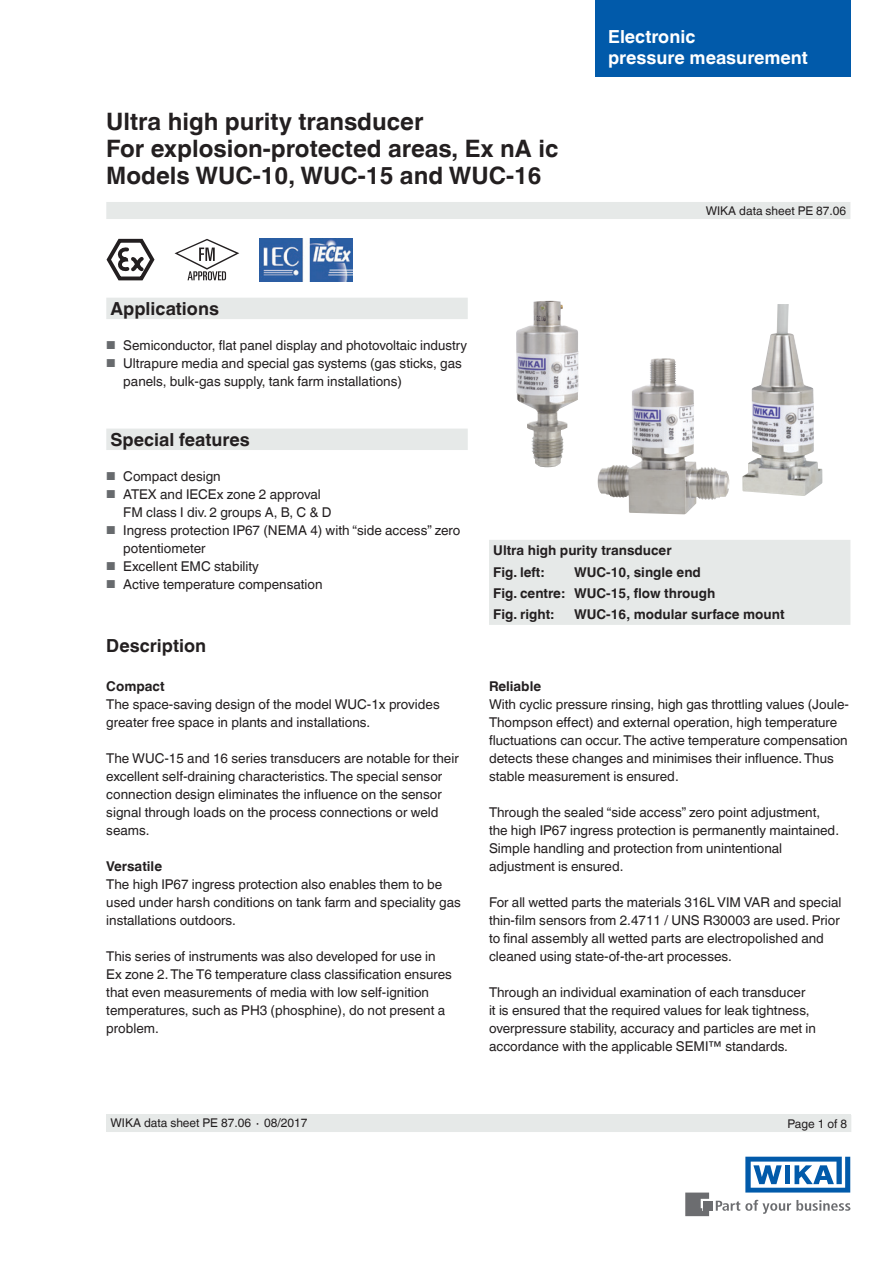
<style>
.page{position:relative;width:893px;height:1263px;background:#fff}
.page>*{position:absolute;margin:0;border:0;box-sizing:border-box;transform-origin:0 0}
.t1{font:700 24px/27px "Helvetica World";color:#231f20}
.t2{font:700 18px "Helvetica World";color:#231f20}
.t3{font:700 18px/21px "Helvetica World";color:#fff}
.t4{font:13.5px/18px "Helvetica World";color:#231f20}
.t5{font:700 13.5px/21.3px "Helvetica World";color:#231f20}
.t6{font:12px "Helvetica World";color:#231f20}
.s1{font-size:11.55px;color:#676a6d}
</style>
<div class="page">
<svg style="left:716px;top:1200px;width:134px;height:14px"></svg>
<div style="left:703px;top:1201px;width:9px;height:9px;background:#6c6d70"></div>
<svg style="left:685px;top:1192px;width:24px;height:24px"></svg>
<svg style="left:745px;top:1157px;width:105px;height:35px"></svg>
<div style="left:595px;top:0;width:255px;height:77px;background:#015aaa"></div>
<div style="left:106px;top:202px;width:744px;height:17px;background:#e6e9e8"></div>
<div style="left:106px;top:1114px;width:744px;height:18px;background:#e6e9e8"></div>
<svg style="left:106px;top:238px;width:49px;height:43px"></svg>
<svg style="left:175px;top:239px;width:64px;height:41px"></svg>
<img style="left:259px;top:238px;width:94px;height:43px">
<svg style="left:106px;top:298px;width:362px;height:152px"></svg>
<div style="left:489px;top:540px;width:361px;height:85px;background:#e6e9e8"></div>
<img style="left:516px;top:301px;width:62px;height:166px">
<img style="left:597px;top:358px;width:133px;height:156px">
<img style="left:742px;top:304px;width:81px;height:192px">
<h1 class="t1" style="left:106px;top:108px;width:454px">Ultra high purity transducer<br>For explosion-protected areas, Ex nA ic<br>Models WUC-10, WUC-15 and WUC-16</h1>
<h2 class="t2" style="left:111px;top:298px;width:110px">Applications</h2>
<p class="t4" style="left:106px;top:336px;width:362px"><span class="s1">■</span> Semiconductor, flat panel display and photovoltaic industry</p>
<p class="t4" style="left:123px;top:354px;width:340px;text-indent:-17px"><span class="s1">■</span> Ultrapure media and special gas systems (gas sticks, gas panels, bulk-gas supply, tank farm installations)</p>
<h2 class="t3" style="left:608px;top:26px;width:201px">Electronic<br>pressure measurement</h2>
<p class="t6" style="left:706px;top:204px;width:142px">WIKA data sheet PE 87.06</p>
<h2 class="t2" style="left:111px;top:429px;width:141px">Special features</h2>
<p class="t4" style="left:106px;top:467px;width:116px"><span class="s1">■</span> Compact design</p>
<p class="t4" style="left:123px;top:485px;width:210px;text-indent:-17px"><span class="s1">■</span> ATEX and IECEx zone 2 approval<br>FM class I div. 2 groups A, B, C &amp; D</p>
<p class="t4" style="left:123px;top:521px;width:339px;text-indent:-17px"><span class="s1">■</span> Ingress protection IP67 (NEMA 4) with “side access” zero potentiometer</p>
<p class="t4" style="left:106px;top:557px;width:154px"><span class="s1">■</span> Excellent EMC stability</p>
<p class="t4" style="left:106px;top:575px;width:218px"><span class="s1">■</span> Active temperature compensation</p>
<h2 class="t2" style="left:106px;top:635px;width:101px">Description</h2>
<p class="t5" style="left:106px;top:676px;width:60px">Compact</p>
<p class="t4" style="left:106px;top:695px;width:335px">The space-saving design of the model WUC-1x provides greater free space in plants and installations.</p>
<p class="t4" style="left:106px;top:749px;width:354px">The WUC-15 and 16 series transducers are notable for their excellent self-draining characteristics. The special sensor connection design eliminates the influence on the sensor signal through loads on the process connections or weld seams.</p>
<p class="t5" style="left:106px;top:856px;width:57px">Versatile</p>
<p class="t4" style="left:106px;top:875px;width:356px">The high IP67 ingress protection also enables them to be used under harsh conditions on tank farm and speciality gas installations outdoors.</p>
<p class="t4" style="left:106px;top:947px;width:347px">This series of instruments was also developed for use in Ex zone 2. The T6 temperature class classification ensures that even measurements of media with low self-ignition temperatures, such as PH3 (phosphine), do not present a problem.</p>
<p class="t6" style="left:111px;top:1116px;width:198px">WIKA data sheet PE 87.06 ∙ 08/2017</p>
<p class="t5" style="left:493px;top:540px;width:180px">Ultra high purity transducer<br>Fig. left:</p>
<p class="t5" style="left:493px;top:561px;width:224px;text-indent:81px">WUC-10, single end<br>Fig. centre: WUC-15, flow through<br>Fig. right:</p>
<p class="t5" style="left:574px;top:604px;width:212px">WUC-16, modular surface mount</p>
<p class="t5" style="left:489px;top:676px;width:54px">Reliable</p>
<p class="t4" style="left:489px;top:695px;width:362px">With cyclic pressure rinsing, high gas throttling values (Joule-Thompson effect) and external operation, high temperature fluctuations can occur. The active temperature compensation detects these changes and minimises their influence. Thus stable measurement is ensured.</p>
<p class="t4" style="left:489px;top:803px;width:352px">Through the sealed “side access” zero point adjustment, the high IP67 ingress protection is permanently maintained.<br>Simple handling and protection from unintentional adjustment is ensured.</p>
<p class="t4" style="left:489px;top:893px;width:354px">For all wetted parts the materials 316L VIM VAR and special thin-film sensors from 2.4711 / UNS R30003 are used. Prior to final assembly all wetted parts are electropolished and cleaned using state-of-the-art processes.</p>
<p class="t4" style="left:489px;top:983px;width:328px">Through an individual examination of each transducer<br>it is ensured that the required values for leak tightness, overpressure stability, accuracy and particles are met in accordance with the applicable SEMI™ standards.</p>
<p class="t6" style="left:788px;top:1117px;width:61px">Page 1 of 8</p>
</div>
